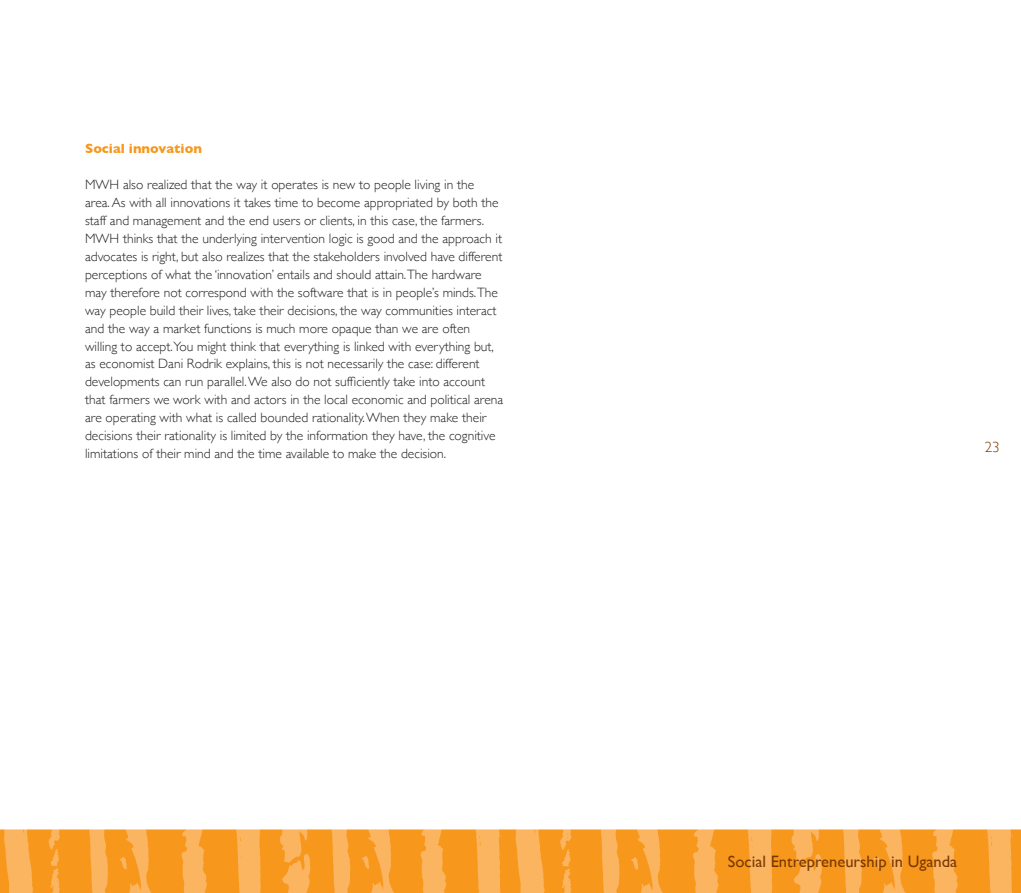
<style>
.page{position:relative;width:1021px;height:893px;background:#fff}
.page>*{position:absolute;margin:0;border:0;box-sizing:border-box;transform-origin:0 0}
.t1{font:16.5px "Gill Sans";color:#7b3900}
.t2{font:300 15px "Gill Sans";color:#7b3900}
.t3{font:300 13.5px/18px "Gill Sans";color:#231f20}
.t4{font:700 13.5px "Gill Sans";color:#f7981d}
</style>
<div class="page">
<img style="left:0;top:829px;width:1020px;height:64px">
<p class="t4" style="left:85px;top:137px;width:118px">Social innovation</p>
<p class="t3" style="left:85px;top:174px;width:419px">MWH also realized that the way it operates is new to people living in the<br>area. As with all innovations it takes time to become appropriated by both the staff and management and the end users or clients, in this case, the farmers.<br>MWH thinks that the underlying intervention logic is good and the approach it advocates is right, but also realizes that the stakeholders involved have different perceptions of what the ‘innovation’ entails and should attain.The hardware may therefore not correspond with the software that is in people’s minds.The way people build their lives, take their decisions, the way communities interact and the way a market functions is much more opaque than we are often willing to accept.You might think that everything is linked with everything but, as economist Dani Rodrik explains, this is not necessarily the case: different developments can run parallel. We also do not sufficiently take into account that farmers we work with and actors in the local economic and political arena are operating with what is called bounded rationality. When they make their decisions their rationality is limited by the information they have, the cognitive limitations of their mind and the time available to make the decision.</p>
<p class="t2" style="left:984px;top:435px;width:16px">23</p>
<p class="t1" style="left:728px;top:851px;width:231px">Social Entrepreneurship in Uganda</p>
</div>
